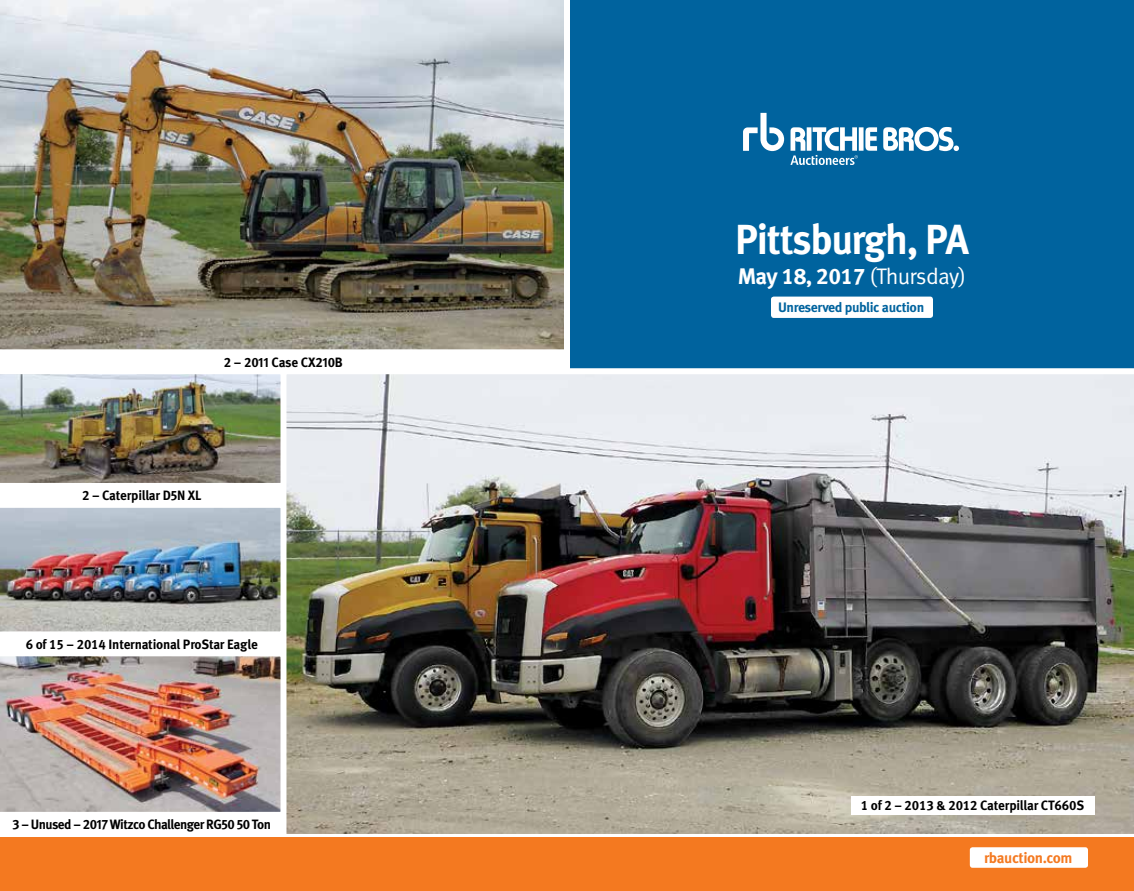
<style>
.page{position:relative;width:1134px;height:891px;background:#fff}
.page>*{position:absolute;margin:0;border:0;box-sizing:border-box;transform-origin:0 0}
.t1{font:700 42px "Meta Pro";letter-spacing:-.035em;color:#fff;scale:.95 1}
.t2{font:700 22.5px "Meta Pro";letter-spacing:-.035em;color:#fff}
.t3{font:700 15px "Meta Pro";letter-spacing:-.03em;color:#f47920}
.t4{font:700 13.65px "Meta Pro";letter-spacing:-.03em;color:#00639e}
.t5{font:700 13.5px "Meta Pro";letter-spacing:-.02em;color:#000}
.t6{font:700 13.5px "Meta Pro";letter-spacing:-.04em;color:#000}
.s1{font-weight:400}
</style>
<div class="page">
<div style="left:570px;top:0;width:564px;height:369px;background:#00639e"></div>
<div style="left:771px;top:297px;width:162px;height:21px;background:#fff;border-radius:3px"></div>
<img style="left:286px;top:374px;width:848px;height:460px">
<svg style="left:743px;top:113px;width:41px;height:38px"></svg>
<svg style="left:790px;top:127px;width:169px;height:38px"></svg>
<div style="left:0;top:837px;width:1134px;height:54px;background:#f47920"></div>
<div style="left:970px;top:847px;width:118px;height:21px;background:#fff;border-radius:3px"></div>
<img style="left:0;top:374px;width:281px;height:109px">
<img style="left:0;top:507px;width:281px;height:125px">
<img style="left:0;top:656px;width:281px;height:156px">
<img style="left:0;top:0;width:564px;height:350px">
<div style="left:851px;top:796px;width:243px;height:19px;background:#fff"></div>
<p class="t5" style="left:224px;top:352px;width:121px">2 – 2011 Case CX210B</p>
<p class="t5" style="left:82px;top:485px;width:121px">2 – Caterpillar D5N XL</p>
<p class="t5" style="left:26px;top:634px;width:234px">6 of 15 – 2014 International ProStar Eagle</p>
<p class="t6" style="left:12px;top:814px;width:260px">3 – Unused – 2017 Witzco Challenger RG50 50 Ton</p>
<h1 class="t1" style="left:735px;top:207px;width:248px">Pittsburgh, PA</h1>
<h2 class="t2" style="left:738px;top:259px;width:230px">May 18, 2017 <span class="s1">(Thursday)</span></h2>
<p class="t4" style="left:778px;top:297px;width:148px">Unreserved public auction</p>
<p class="t5" style="left:861px;top:795px;width:225px">1 of 2 – 2013 &amp; 2012 Caterpillar CT660S</p>
<p class="t3" style="left:984px;top:846px;width:90px">rbauction.com</p>
</div>
